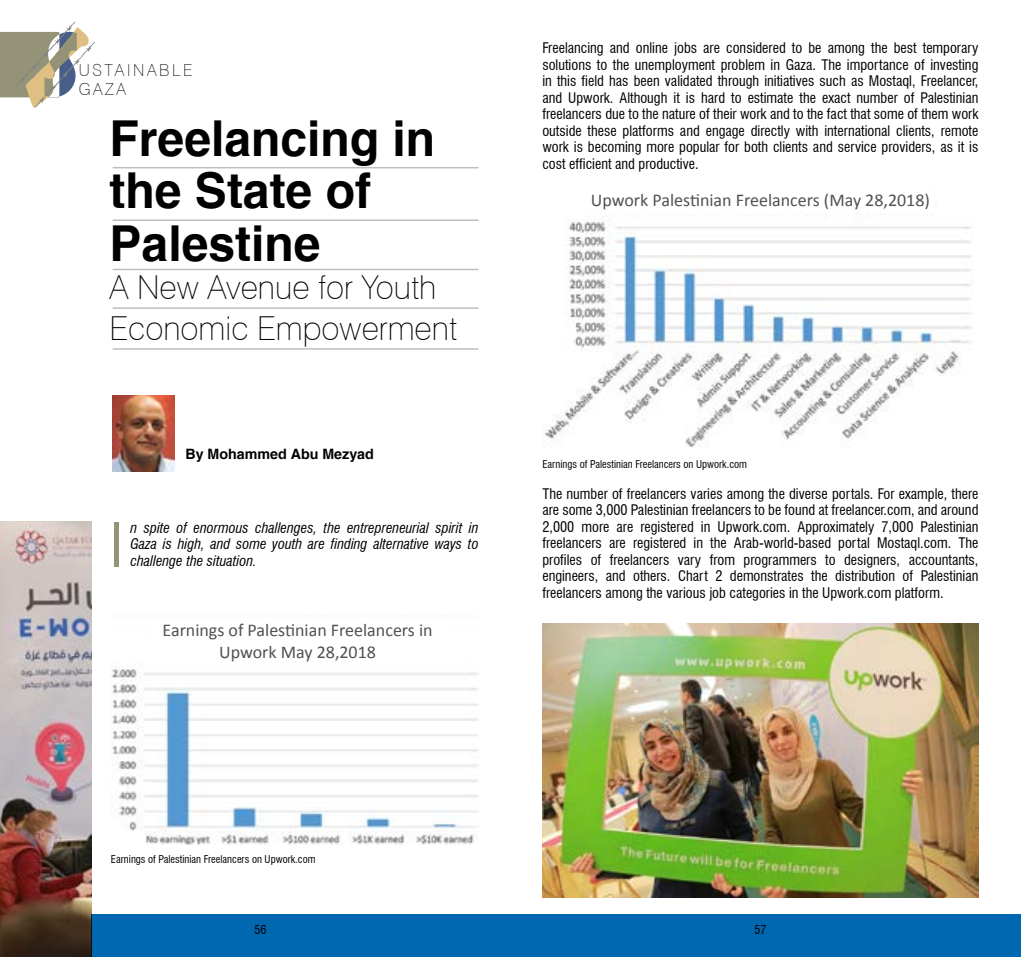
<style>
.page{position:relative;width:1021px;height:957px;background:#fff}
.page>*{position:absolute;margin:0;border:0;box-sizing:border-box;transform-origin:0 0}
.t1{font:93.3px "Bauhaus 93";color:#485e88}
.t2{font:100 61.5px "Swiss 721 BT";color:#959378;scale:2 1}
.t3{font:700 49.5px/52.5px "Switzerland";color:#000}
.t4{font:100 33px/40.5px "Swiss 721 BT";color:#000}
.t5{font:18px/21.6px "Calibri";color:#515151;text-align:center}
.t6{font:100 16.5px/18.5px "Swiss 721 BT";letter-spacing:.16em;color:#000}
.t7{font:condensed 14.25px/16.5px "Swiss 721 BT";color:#000;text-align:justify}
.t8{font:italic condensed 14.25px/16.5px "Swiss 721 BT";color:#000}
.t9{font:700 14.25px "Switzerland";color:#000}
.t10{font:condensed 12px "Swiss 721 BT";color:#000}
.t11{font:condensed 10.5px "Swiss 721 BT";color:#000}
</style>
<div class="page">
<div style="left:0;top:32px;width:59px;height:65px;background:#959377"></div>
<svg style="left:15px;top:21px;width:80px;height:87px"></svg>
<hr style="left:113px;top:167px;width:365px;height:1px;background:#bcbec0">
<hr style="left:113px;top:219px;width:365px;height:2px;background:#bcbec0">
<hr style="left:113px;top:269px;width:365px;height:1px;background:#bcbec0">
<hr style="left:113px;top:307px;width:365px;height:2px;background:#bcbec0">
<hr style="left:113px;top:348px;width:365px;height:2px;background:#bcbec0">
<img style="left:0;top:522px;width:91px;height:435px">
<img style="left:113px;top:396px;width:62px;height:75px">
<img style="left:111px;top:616px;width:368px;height:228px">
<div style="left:149px;top:620px;width:297px;height:40px;background:#fff"></div>
<div style="left:91px;top:914px;width:929px;height:43px;background:#0067b1"></div>
<img style="left:542px;top:623px;width:436px;height:274px">
<img style="left:544px;top:213px;width:428px;height:235px">
<h1 class="t1" style="left:41px;top:2px;width:40px">S</h1>
<p class="t6" style="left:79px;top:61px;width:115px">USTAINABLE<br>GAZA</p>
<h3 class="t3" style="left:109px;top:111px;width:327px">Freelancing in the State of<br>Palestine</h3>
<h3 class="t4" style="left:109px;top:267px;width:349px">A New Avenue for Youth<br>Economic Empowerment</h3>
<p class="t9" style="left:185px;top:446px;width:190px">By Mohammed Abu Mezyad</p>
<h2 class="t2" style="left:104px;top:507px;width:14px">I</h2>
<p class="t8" style="left:131px;top:519px;width:349px">n spite of enormous challenges, the entrepreneurial spirit in<br>Gaza is high, and some youth are finding alternative ways to</p>
<p class="t8" style="left:131px;top:552px;width:127px">challenge the situation.</p>
<p class="t5" style="left:162px;top:619px;width:271px">Earnings of Palestinian Freelancers in<br>Upwork May 28,2018</p>
<p class="t7" style="left:542px;top:40px;width:437px">Freelancing and online jobs are considered to be among the best temporary solutions to the unemployment problem in Gaza. The importance of investing in this field has been validated through initiatives such as Mostaql, Freelancer, and Upwork. Although it is hard to estimate the exact number of Palestinian freelancers due to the nature of their work and to the fact that some of them work outside these platforms and engage directly with international clients, remote work is becoming more popular for both clients and service providers, as it is cost efficient and productive.</p>
<p class="t5" style="left:591px;top:189px;width:341px">Upwork Palestinian Freelancers (May 28,2018)</p>
<p class="t11" style="left:542px;top:457px;width:206px">Earnings of Palestinian Freelancers on Upwork.com</p>
<p class="t7" style="left:542px;top:485px;width:437px">The number of freelancers varies among the diverse portals. For example, there are some 3,000 Palestinian freelancers to be found at freelancer.com, and around 2,000 more are registered in Upwork.com. Approximately 7,000 Palestinian freelancers are registered in the Arab-world-based portal Mostaql.com. The profiles of freelancers vary from programmers to designers, accountants, engineers, and others. Chart 2 demonstrates the distribution of Palestinian freelancers among the various job categories in the Upwork.com platform.</p>
<p class="t11" style="left:111px;top:853px;width:206px">Earnings of Palestinian Freelancers on Upwork.com</p>
<p class="t10" style="left:254px;top:922px;width:13px">56</p>
<p class="t10" style="left:754px;top:922px;width:13px">57</p>
</div>
